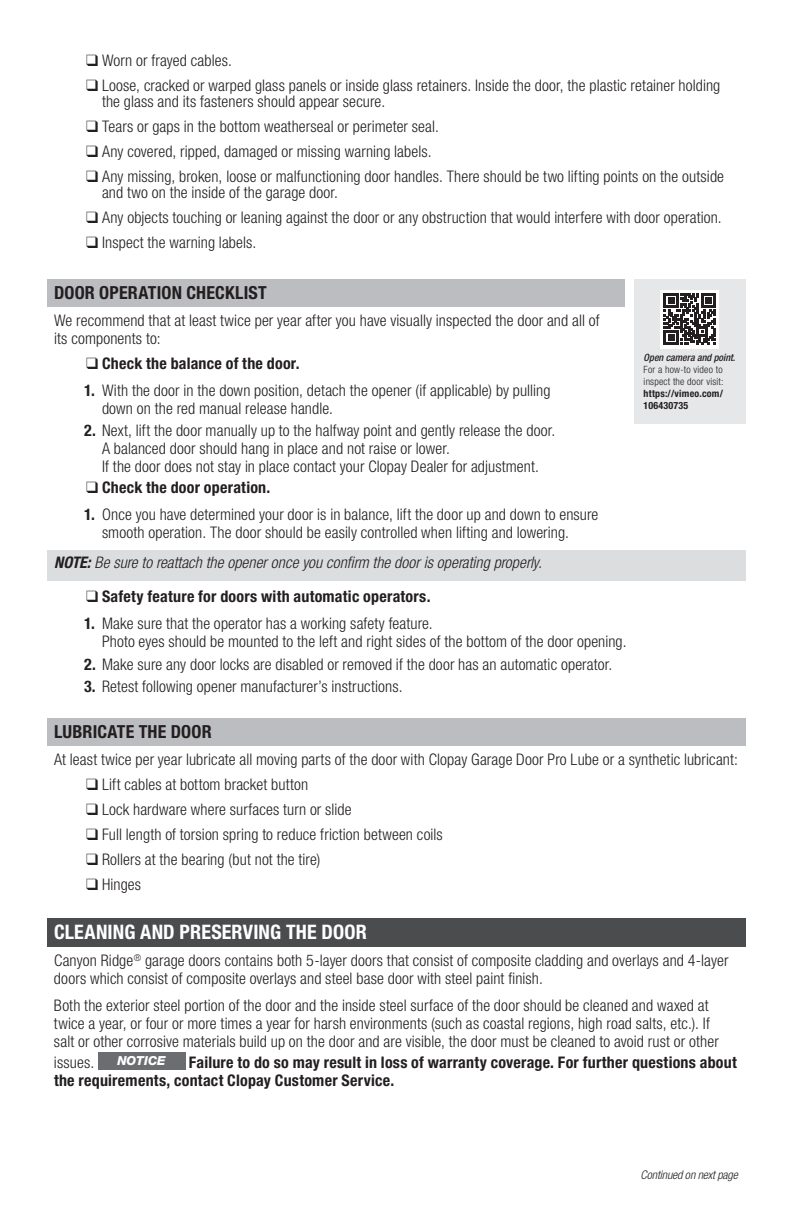
<style>
.page{position:relative;width:792px;height:1224px;background:#fff}
.page>*{position:absolute;margin:0;border:0;box-sizing:border-box;transform-origin:0 0}
.t1{font:700 condensed 20px "Helvetica Neue LT Std";letter-spacing:.005em;color:#fff}
.t2{font:700 condensed 18px "Helvetica Neue LT Std";letter-spacing:.01em;color:#231f20}
.t3{font:300 condensed 16px/18px "Helvetica Neue LT Std";letter-spacing:.01em;color:#231f20}
.t4{font:700 condensed 16px/18px "Helvetica Neue LT Std";letter-spacing:.015em;color:#231f20}
.t5{font:italic 300 condensed 16px "Helvetica Neue LT Std";letter-spacing:.005em;color:#231f20}
.t6{font:italic 800 12.4px "Helvetica Neue LT Std";color:#fff}
.t7{font:italic 300 condensed 12px "Helvetica Neue LT Std";letter-spacing:-.01em;color:#231f20}
.t8{font:300 condensed 10px/12px "Helvetica Neue LT Std";letter-spacing:.02em;color:#231f20}
.t9{font:700 condensed 10px/12px "Helvetica Neue LT Std";letter-spacing:.02em;color:#231f20}
.t10{font:italic 500 condensed 10px "Helvetica Neue LT Std";color:#231f20}
.s1{font-weight:700}
</style>
<div class="page">
<div style="left:47px;top:279px;width:698px;height:27px;background:#bcbdc0"></div>
<div style="left:47px;top:550px;width:698px;height:30px;background:#dcdddf"></div>
<div style="left:47px;top:718px;width:698px;height:28px;background:#bcbdc0"></div>
<div style="left:47px;top:918px;width:698px;height:29px;background:#4b4c4d"></div>
<div style="left:98px;top:1053px;width:87px;height:17px;background:#6c6d70"></div>
<div style="left:625px;top:274px;width:134px;height:158px;background:#fff"></div>
<div style="left:634px;top:280px;width:111px;height:144px;background:#e6e7e9"></div>
<div style="left:660px;top:290px;width:59px;height:59px;background:#fff"></div>
<svg style="left:664px;top:293px;width:51px;height:52px"></svg>
<p class="t3" style="left:86px;top:51px;width:147px">❑ Worn or frayed cables.</p>
<p class="t3" style="left:102px;top:77px;width:620px;line-height:16px;text-indent:-16px">❑ Loose, cracked or warped glass panels or inside glass retainers. Inside the door, the plastic retainer holding the glass and its fasteners should appear secure.</p>
<p class="t3" style="left:86px;top:117px;width:354px">❑ Tears or gaps in the bottom weatherseal or perimeter seal.</p>
<p class="t3" style="left:86px;top:142px;width:347px">❑ Any covered, ripped, damaged or missing warning labels.</p>
<p class="t3" style="left:102px;top:168px;width:624px;line-height:16px;text-indent:-16px">❑ Any missing, broken, loose or malfunctioning door handles. There should be two lifting points on the outside and two on the inside of the garage door.</p>
<p class="t3" style="left:86px;top:208px;width:637px">❑ Any objects touching or leaning against the door or any obstruction that would interfere with door operation.</p>
<p class="t3" style="left:86px;top:233px;width:172px">❑ Inspect the warning labels.</p>
<p class="t2" style="left:54px;top:282px;width:214px">DOOR OPERATION CHECKLIST</p>
<p class="t3" style="left:54px;top:311px;width:547px">We recommend that at least twice per year after you have visually inspected the door and all of its components to:</p>
<p class="t4" style="left:86px;top:354px;width:215px">❑ Check the balance of the door.</p>
<p class="t3" style="left:102px;top:381px;width:450px;text-indent:-18px"><span class="s1">1.</span> With the door in the down position, detach the opener (if applicable) by pulling down on the red manual release handle.</p>
<p class="t3" style="left:102px;top:422px;width:455px;text-indent:-18px"><span class="s1">2.</span> Next, lift the door manually up to the halfway point and gently release the door.<br>A balanced door should hang in place and not raise or lower.<br>If the door does not stay in place contact your Clopay Dealer for adjustment.</p>
<p class="t4" style="left:86px;top:478px;width:186px">❑ Check the door operation.</p>
<p class="t3" style="left:102px;top:505px;width:498px;text-indent:-18px"><span class="s1">1.</span> Once you have determined your door is in balance, lift the door up and down to ensure smooth operation. The door should be easily controlled when lifting and lowering.</p>
<p class="t5" style="left:54px;top:554px;width:490px"><span class="s1">NOTE:</span> Be sure to reattach the opener once you confirm the door is operating properly.</p>
<p class="t4" style="left:86px;top:588px;width:346px">❑ Safety feature for doors with automatic operators.</p>
<p class="t3" style="left:102px;top:615px;width:526px;text-indent:-18px"><span class="s1">1.</span> Make sure that the operator has a working safety feature.<br>Photo eyes should be mounted to the left and right sides of the bottom of the door opening.</p>
<p class="t3" style="left:84px;top:655px;width:530px"><span class="s1">2.</span> Make sure any door locks are disabled or removed if the door has an automatic operator.</p>
<p class="t3" style="left:84px;top:677px;width:320px"><span class="s1">3.</span> Retest following opener manufacturer’s instructions.</p>
<p class="t2" style="left:54px;top:721px;width:159px">LUBRICATE THE DOOR</p>
<p class="t3" style="left:54px;top:751px;width:686px">At least twice per year lubricate all moving parts of the door with Clopay Garage Door Pro Lube or a synthetic lubricant:</p>
<p class="t3" style="left:86px;top:776px;width:224px">❑ Lift cables at bottom bracket button</p>
<p class="t3" style="left:86px;top:801px;width:267px">❑ Lock hardware where surfaces turn or slide</p>
<p class="t3" style="left:86px;top:826px;width:358px">❑ Full length of torsion spring to reduce friction between coils</p>
<p class="t3" style="left:86px;top:851px;width:236px">❑ Rollers at the bearing (but not the tire)</p>
<p class="t3" style="left:86px;top:876px;width:57px">❑ Hinges</p>
<p class="t1" style="left:54px;top:920px;width:314px">CLEANING AND PRESERVING THE DOOR</p>
<p class="t3" style="left:54px;top:952px;width:676px">Canyon Ridge<sup>®</sup> garage doors contains both 5-layer doors that consist of composite cladding and overlays and 4-layer doors which consist of composite overlays and steel base door with steel paint finish.</p>
<p class="t3" style="left:54px;top:997px;width:666px">Both the exterior steel portion of the door and the inside steel surface of the door should be cleaned and waxed at twice a year, or four or more times a year for harsh environments (such as coastal regions, high road salts, etc.). If salt or other corrosive materials build up on the door and are visible, the door must be cleaned to avoid rust or other</p>
<p class="t3" style="left:54px;top:1053px;width:42px">issues.</p>
<p class="t6" style="left:117px;top:1053px;width:50px">NOTICE</p>
<p class="t10" style="left:644px;top:352px;width:93px">Open camera and point.</p>
<p class="t8" style="left:644px;top:364px;width:81px">For a how-to video to inspect the door visit:</p>
<p class="t9" style="left:644px;top:388px;width:81px">https://vimeo.com/<br>106430735</p>
<p class="t4" style="left:54px;top:1053px;width:684px;text-indent:135px">Failure to do so may result in loss of warranty coverage. For further questions about the requirements, contact Clopay Customer Service.</p>
<p class="t7" style="left:641px;top:1167px;width:99px">Continued on next page</p>
</div>
